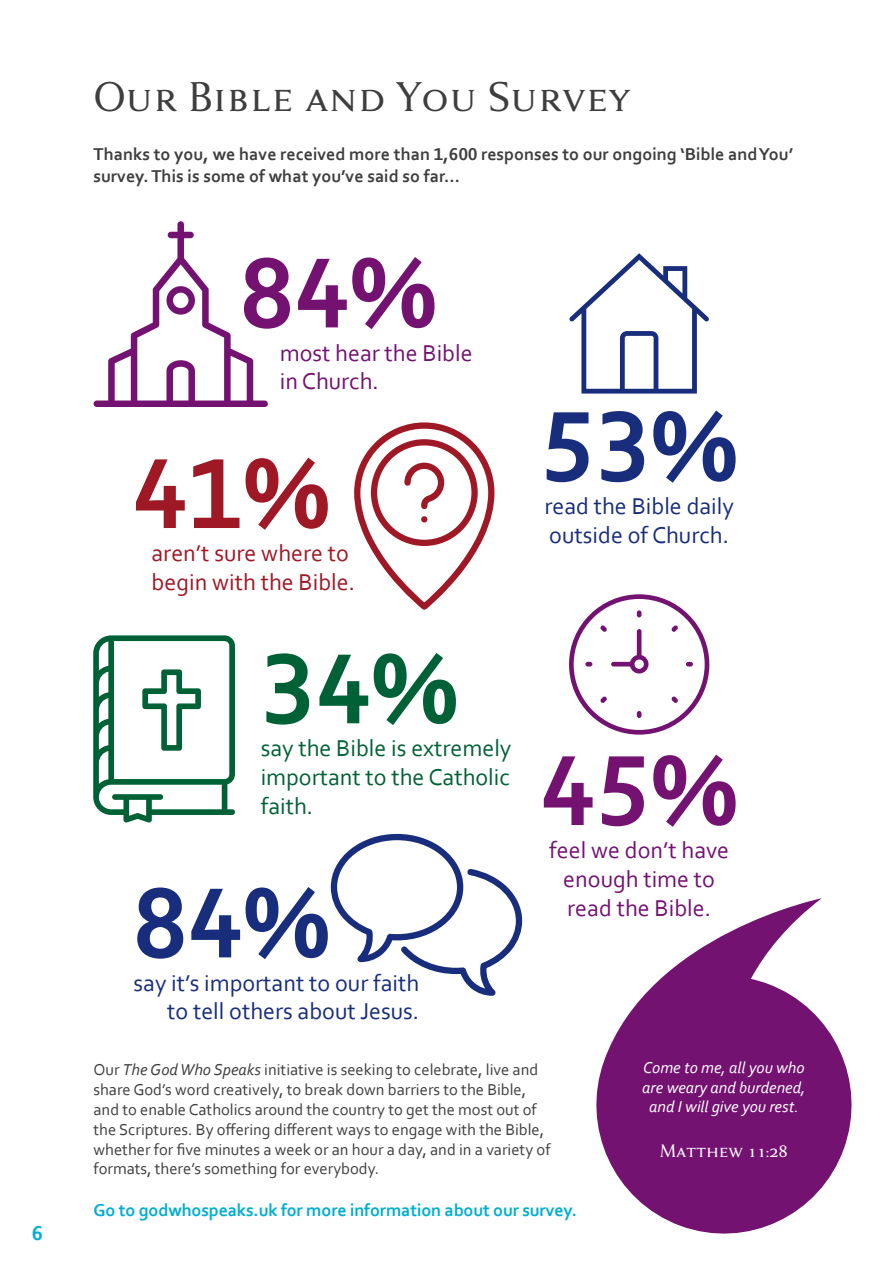
<style>
.page{position:relative;width:893px;height:1263px;background:#fff}
.page>*{position:absolute;margin:0;border:0;box-sizing:border-box;transform-origin:0 0}
.t1{font:700 105px "Corbel";color:#741272}
.t2{font:700 105px "Corbel";color:#182d7c}
.t3{font:700 105px "Corbel";color:#006137}
.t4{font:700 105px "Corbel";color:#9e1825}
.t5{font:45px "Anziano Small Caps";letter-spacing:-.04em;color:#3e3e3f}
.t6{font:24px/28.8px "Corbel";color:#182d7c}
.t7{font:24px/28.8px "Corbel";color:#741272}
.t8{font:24px/28.8px "Corbel";color:#006137;text-align:justify}
.t9{font:24px/28.8px "Corbel";color:#9e1825}
.t10{font:700 21px "Corbel";color:#00aecf}
.t11{font:19.5px "Anziano Small Caps";letter-spacing:-.05em;color:#fff}
.t12{font:700 18px/21.6px "Corbel";color:#3e3e3f}
.t13{font:700 18px "Corbel";letter-spacing:-.01em;color:#00aecf}
.t14{font:16.5px/19.8px "Corbel";color:#3e3e3f}
.t15{font:italic 16.5px/19.8px "Corbel";color:#fff;text-align:center}
.s1{font-style:italic}
</style>
<div class="page">
<svg style="left:94px;top:221px;width:174px;height:186px"></svg>
<svg style="left:93px;top:635px;width:142px;height:187px"></svg>
<svg style="left:354px;top:422px;width:140px;height:188px"></svg>
<svg style="left:569px;top:594px;width:140px;height:141px"></svg>
<svg style="left:569px;top:253px;width:140px;height:141px"></svg>
<svg style="left:331px;top:834px;width:191px;height:162px"></svg>
<svg style="left:596px;top:898px;width:256px;height:336px;fill:#741272"></svg>
<p class="t10" style="left:32px;top:1220px;width:13px">6</p>
<h2 class="t5" style="left:94px;top:74px;width:540px">Our Bible and You Survey</h2>
<p class="t12" style="left:94px;top:143px;width:701px">Thanks to you, we have received more than 1,600 responses to our ongoing ‘Bible and You’ survey. This is some of what you’ve said so far…</p>
<h1 class="t1" style="left:239px;top:227px;width:199px">84%</h1>
<h3 class="t7" style="left:280px;top:338px;width:194px">most hear the Bible in Church.</h3>
<h1 class="t4" style="left:133px;top:428px;width:199px">41%</h1>
<h3 class="t9" style="left:152px;top:538px;width:205px">aren’t sure where to begin with the Bible.</h3>
<h1 class="t3" style="left:261px;top:623px;width:199px">34%</h1>
<h3 class="t8" style="left:261px;top:733px;width:252px">say the Bible is extremely important to the Catholic faith.</h3>
<h1 class="t2" style="left:133px;top:857px;width:199px">84%</h1>
<h3 class="t6" style="left:134px;top:967px;width:287px;text-align:right">say it’s important to our faith to tell others about Jesus.</h3>
<h1 class="t2" style="left:540px;top:381px;width:199px">53%</h1>
<h3 class="t6" style="left:544px;top:491px;width:191px">read the Bible daily outside of Church.</h3>
<h1 class="t1" style="left:540px;top:725px;width:199px">45%</h1>
<h3 class="t7" style="left:549px;top:835px;width:181px;text-align:center">feel we don’t have enough time to read the Bible.</h3>
<p class="t14" style="left:94px;top:1059px;width:459px">Our <span class="s1">The God Who Speaks</span> initiative is seeking to celebrate, live and share God’s word creatively, to break down barriers to the Bible, and to enable Catholics around the country to get the most out of the Scriptures. By offering different ways to engage with the Bible, whether for five minutes a week or an hour a day, and in a variety of formats, there’s something for everybody.</p>
<p class="t13" style="left:94px;top:1199px;width:485px">Go to godwhospeaks.uk for more information about our survey.</p>
<p class="t15" style="left:642px;top:1057px;width:165px">Come to me, all you who are weary and burdened, and I will give you rest.</p>
<p class="t11" style="left:660px;top:1141px;width:130px">Matthew 11:28</p>
</div>
